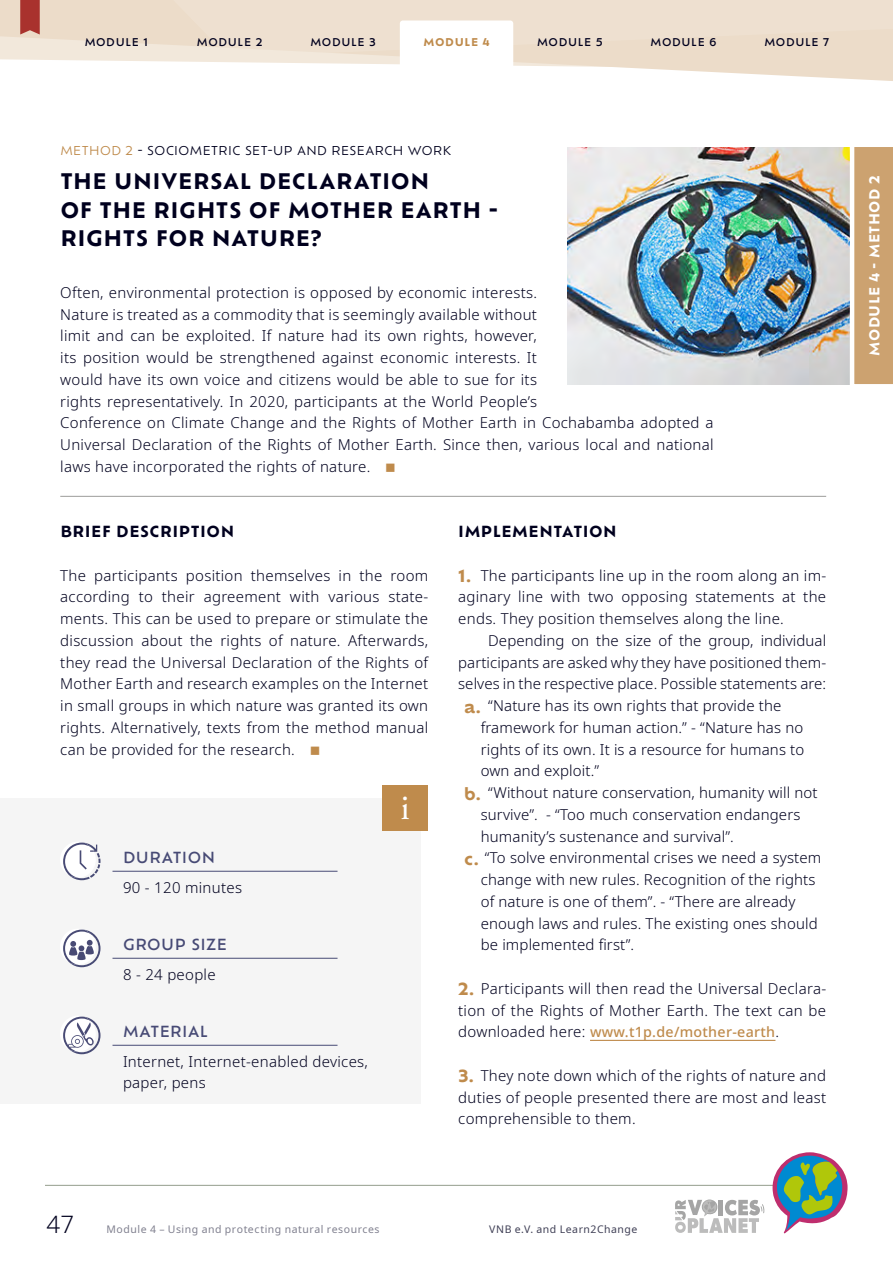
<style>
.page{position:relative;width:893px;height:1263px;background:#fff}
.page>*{position:absolute;margin:0;border:0;box-sizing:border-box;transform-origin:0 0}
.Info{font:36px "Adobe Garamond Pro";color:#fff}
.t1{font:300 24px "Noto Sans";color:#00001e}
.Überschrift_H2{font:700 21px/28.5px "Ofelia Text";letter-spacing:.025em;color:#00001e}
.Brot_Teaser{font:300 15px/21.8px "Noto Sans";letter-spacing:.02em;color:#00001e}
.Brot_nicht_eingerück{font:300 15px/21.8px "Noto Sans";letter-spacing:.02em;color:#00001e;text-align:justify}
.Brot{font:300 15px/21.8px "Noto Sans";letter-spacing:.005em;color:#00001e;text-align:justify}
.Überschrift_H3{font:700 15px "Ofelia Text";letter-spacing:.035em;color:#00001e}
.t2{font:500 15px "Ofelia Text";letter-spacing:.03em;color:#474a75}
.t3{font:500 14.25px "Noto Sans";letter-spacing:.02em;color:#bf8b4c}
.t4{font:700 13.5px "Ofelia Text";letter-spacing:.03em;color:#fff}
.Überschrift_H4_Metho{font:12px "Ofelia Text";letter-spacing:.04em;color:#00001e}
.t5{font:10.5px "Noto Sans";letter-spacing:.05em;color:#80808f}
.t6{font:500 10.5px "Ofelia Text";letter-spacing:.06em;color:#00001e}
.t7{font:10.5px "Noto Sans";letter-spacing:.05em;color:#404056}
.t8{font:700 10.5px "Ofelia Text";letter-spacing:.06em;color:#bf8b4c}
.s1{color:#bf8b4c}
.s2{font-family:"Ofelia Text";font-weight:700;font-size:16.5px;color:#bf8b4c}
.s3{font-weight:300;font-size:15px;color:#00001e}
</style>
<div class="page">
<hr style="left:45px;top:1185px;width:780px;height:1px;background:#949d8c">
<svg style="left:675px;top:1199px;width:89px;height:34px"></svg>
<svg style="left:772px;top:1152px;width:75px;height:81px"></svg>
<hr style="left:60px;top:496px;width:766px;height:1px;background:#a7a7a5">
<hr style="left:590px;top:1040px;width:185px;height:1px;background:#bf8b4c">
<div style="left:0;top:798px;width:420px;height:305px;background:#f5f5f5"></div>
<hr style="left:112px;top:871px;width:226px;height:1px;background:#474a75">
<hr style="left:112px;top:958px;width:226px;height:1px;background:#474a75">
<hr style="left:112px;top:1045px;width:226px;height:1px;background:#474a75">
<div style="left:60px;top:842px;width:36px;height:36px;background:#fff;border-radius:50%"></div>
<svg style="left:63px;top:842px;width:37px;height:38px"></svg>
<div style="left:60px;top:929px;width:36px;height:36px;background:#fff;border-radius:50%"></div>
<svg style="left:63px;top:929px;width:37px;height:38px"></svg>
<div style="left:60px;top:1016px;width:36px;height:36px;background:#fff;border-radius:50%"></div>
<svg style="left:63px;top:1016px;width:37px;height:38px"></svg>
<div style="left:382px;top:785px;width:46px;height:45px;background:#bf8b4c"></div>
<img style="left:567px;top:147px;width:283px;height:237px">
<div style="left:854px;top:147px;width:39px;height:237px;background:#cca270"></div>
<svg style="left:0;top:0;width:893px;height:81px"></svg>
<div style="left:124px;top:0;width:769px;height:57px;background:#eee0d0"></div>
<div style="left:400px;top:20px;width:113px;height:74px;background:#fff;border-radius:3px"></div>
<svg style="left:20px;top:0;width:20px;height:35px"></svg>
<p class="t6" style="left:85px;top:35px;width:65px">MODULE 1</p>
<p class="t6" style="left:197px;top:35px;width:67px">MODULE 2</p>
<p class="t6" style="left:310px;top:35px;width:67px">MODULE 3</p>
<p class="t8" style="left:423px;top:35px;width:68px">MODULE 4</p>
<p class="t6" style="left:537px;top:35px;width:67px">MODULE 5</p>
<p class="t6" style="left:650px;top:35px;width:67px">MODULE 6</p>
<p class="t6" style="left:764px;top:35px;width:66px">MODULE 7</p>
<p class="Überschrift_H4_Metho" style="left:60px;top:141px;width:392px"><span class="s1">METHOD 2</span> - SOCIOMETRIC SET-UP AND RESEARCH WORK</p>
<p class="Überschrift_H2" style="left:60px;top:166px;width:439px">THE UNIVERSAL DECLARATION<br>OF THE RIGHTS OF MOTHER EARTH -<br>RIGHTS FOR NATURE?</p>
<p class="Brot_Teaser" style="left:60px;top:282px;width:655px">Often, environmental protection is opposed by economic interests.<br>Nature is treated as a commodity that is seemingly available without<br>limit and can be exploited. If nature had its own rights, however,<br>its position would be strengthened against economic interests. It<br>would have its own voice and citizens would be able to sue for its<br>rights representatively. In 2020, participants at the World People’s<br>Conference on Climate Change and the Rights of Mother Earth in Cochabamba adopted a Universal Declaration of the Rights of Mother Earth. Since then, various local and national laws have incorporated the rights of nature. <span class="s1">■</span></p>
<p class="Überschrift_H3" style="left:60px;top:520px;width:175px">BRIEF DESCRIPTION</p>
<p class="Brot_nicht_eingerück" style="left:60px;top:565px;width:369px">The participants position themselves in the room according to their agreement with various state&shy;ments. This can be used to prepare or stimulate the discussion about the rights of nature. Afterwards, they read the Universal Declaration of the Rights of Mother Earth and research examples on the Internet in small groups in which nature was granted its own rights. Alternatively, texts from the method manual can be provided for the research. <span class="s1">■</span></p>
<p class="t2" style="left:123px;top:846px;width:94px">DURATION</p>
<p class="Brot_Teaser" style="left:123px;top:877px;width:121px">90 - 120 minutes</p>
<p class="t2" style="left:123px;top:933px;width:105px">GROUP SIZE</p>
<p class="Brot_Teaser" style="left:123px;top:964px;width:94px">8 - 24 people</p>
<p class="t2" style="left:123px;top:1020px;width:87px">MATERIAL</p>
<p class="Brot_Teaser" style="left:123px;top:1051px;width:246px">Internet, Internet-enabled devices, paper, pens</p>
<p class="Info" style="left:400px;top:786px;width:11px">i</p>
<p class="Überschrift_H3" style="left:458px;top:520px;width:160px">IMPLEMENTATION</p>
<p class="Brot_Teaser" style="left:458px;top:565px;width:369px;text-align:justify"><span class="s2">1.</span> The participants line up in the room along an im&shy;aginary line with two opposing statements at the ends. They position themselves along the line.</p>
<p class="Brot" style="left:458px;top:630px;width:369px;text-indent:30px">Depending on the size of the group, individual participants are asked why they have positioned them&shy;selves in the respective place. Possible statements are:</p>
<p class="Brot_Teaser" style="left:481px;top:695px;width:325px;text-indent:-16px"><span class="s2">a.</span> “Nature has its own rights that provide the framework for human action.” - “Nature has no rights of its own. It is a resource for humans to own and exploit.”</p>
<p class="Brot_Teaser" style="left:481px;top:782px;width:338px;text-indent:-16px"><span class="s2">b.</span> “Without nature conservation, humanity will not survive”. - “Too much conservation endangers humanity’s sustenance and survival”.</p>
<p class="Brot_Teaser" style="left:481px;top:847px;width:342px;text-indent:-16px"><span class="s2">c.</span> “To solve environmental crises we need a system change with new rules. Recognition of the rights of nature is one of them”. - “There are already enough laws and rules. The existing ones should be implemented first”.</p>
<p class="Brot_Teaser" style="left:458px;top:978px;width:369px"><span class="s2">2.</span> Participants will then read the Universal Declara&shy;tion of the Rights of Mother Earth. The text can be</p>
<p class="t3" style="left:458px;top:1022px;width:322px"><span class="s3">downloaded here:</span> www.t1p.de/mother-earth<span class="s3">.</span></p>
<p class="Brot_Teaser" style="left:458px;top:1065px;width:369px;text-align:justify"><span class="s2">3.</span> They note down which of the rights of nature and duties of people presented there are most and least comprehensible to them.</p>
<h2 class="t1" style="left:47px;top:1207px;width:29px">47</h2>
<p class="t5" style="left:106px;top:1222px;width:275px">Module 4 – Using and protecting natural resources</p>
<p class="t7" style="left:489px;top:1222px;width:150px">VNB e.V. and Learn2Change</p>
<p class="t4" style="left:864px;top:355px;width:182px;rotate:-90deg">MODULE 4 - Method 2</p>
</div>
